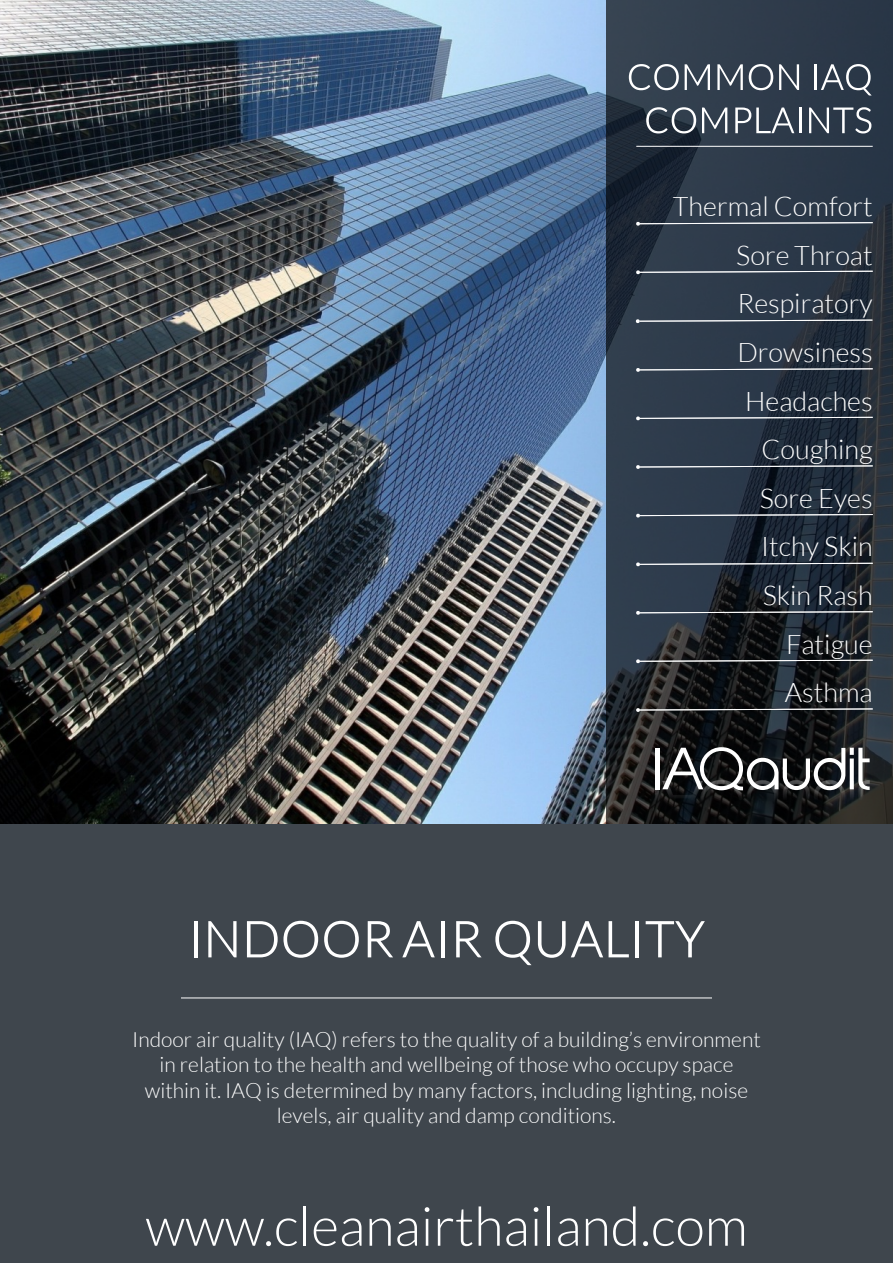
<style>
.page{position:relative;width:893px;height:1263px;background:#fff}
.page>*{position:absolute;margin:0;border:0;box-sizing:border-box;transform-origin:0 0}
.t1{font:300 54px "Lato";color:#fff}
.t2{font:54px "Abeatby Kai";color:#fff}
.t3{font:300 27px/48.6px "Lato";color:#fff;text-align:right}
.t4{font:300 21px/25.2px "Lato";color:#fff;text-align:center}
</style>
<div class="page">
<img style="left:0;top:0;width:607px;height:824px">
<div style="left:607px;top:0;width:286px;height:930px;background:#000;opacity:.66"></div>
<div style="left:0;top:824px;width:893px;height:439px;background:#3f464d"></div>
<svg style="left:629px;top:64px;width:50px;height:26px"></svg>
<svg style="left:685px;top:64px;width:25px;height:26px"></svg>
<svg style="left:717px;top:64px;width:26px;height:26px"></svg>
<svg style="left:749px;top:64px;width:24px;height:26px"></svg>
<svg style="left:779px;top:64px;width:20px;height:26px"></svg>
<hr style="left:814px;top:64px;width:3px;height:26px;background:#fff">
<svg style="left:821px;top:64px;width:51px;height:32px;background:#56606d"></svg>
<svg style="left:646px;top:107px;width:50px;height:26px"></svg>
<svg style="left:702px;top:108px;width:25px;height:25px"></svg>
<svg style="left:735px;top:108px;width:59px;height:25px"></svg>
<hr style="left:799px;top:108px;width:2px;height:25px;background:#fff">
<svg style="left:809px;top:107px;width:62px;height:26px"></svg>
<hr style="left:194px;top:921px;width:3px;height:36px;background:#fff">
<svg style="left:208px;top:921px;width:29px;height:36px"></svg>
<svg style="left:247px;top:921px;width:71px;height:37px"></svg>
<svg style="left:324px;top:921px;width:35px;height:37px"></svg>
<svg style="left:368px;top:921px;width:25px;height:36px"></svg>
<svg style="left:402px;top:921px;width:33px;height:36px"></svg>
<hr style="left:441px;top:921px;width:4px;height:36px;background:#fff">
<svg style="left:456px;top:921px;width:26px;height:36px"></svg>
<svg style="left:495px;top:921px;width:36px;height:44px"></svg>
<svg style="left:538px;top:921px;width:65px;height:37px"></svg>
<svg style="left:609px;top:921px;width:20px;height:36px"></svg>
<hr style="left:636px;top:921px;width:3px;height:36px;background:#fff">
<svg style="left:646px;top:921px;width:59px;height:36px"></svg>
<hr style="left:181px;top:997px;width:531px;height:1px;background:#fff">
<hr style="left:636px;top:146px;width:237px;height:1px;background:#fff">
<svg style="left:636px;top:222px;width:237px;height:4px"></svg>
<svg style="left:636px;top:270px;width:237px;height:4px"></svg>
<svg style="left:636px;top:465px;width:237px;height:4px"></svg>
<svg style="left:636px;top:319px;width:237px;height:4px"></svg>
<svg style="left:636px;top:368px;width:237px;height:4px"></svg>
<svg style="left:636px;top:416px;width:237px;height:4px"></svg>
<svg style="left:636px;top:514px;width:237px;height:3px"></svg>
<svg style="left:636px;top:562px;width:237px;height:4px"></svg>
<svg style="left:636px;top:611px;width:237px;height:4px"></svg>
<svg style="left:636px;top:659px;width:237px;height:4px"></svg>
<svg style="left:636px;top:708px;width:237px;height:4px"></svg>
<img style="left:655px;top:736px;width:238px;height:88px">
<p class="t3" style="left:673px;top:184px;width:201px">Thermal Comfort<br>Sore Throat<br>Respiratory<br>Drowsiness<br>Headaches<br>Coughing<br>Sore Eyes<br>Itchy Skin<br>Skin Rash<br>Fatigue<br>Asthma</p>
<h1 class="t2" style="left:655px;top:747px;width:219px">IAQaudit</h1>
<p class="t4" style="left:132px;top:1028px;width:630px">Indoor air quality (IAQ) refers to the quality of a building’s environment in relation to the health and wellbeing of those who occupy space within it. IAQ is determined by many factors, including lighting, noise levels, air quality and damp conditions.</p>
<h1 class="t1" style="left:145px;top:1202px;width:604px">www.cleanairthailand.com</h1>
</div>
